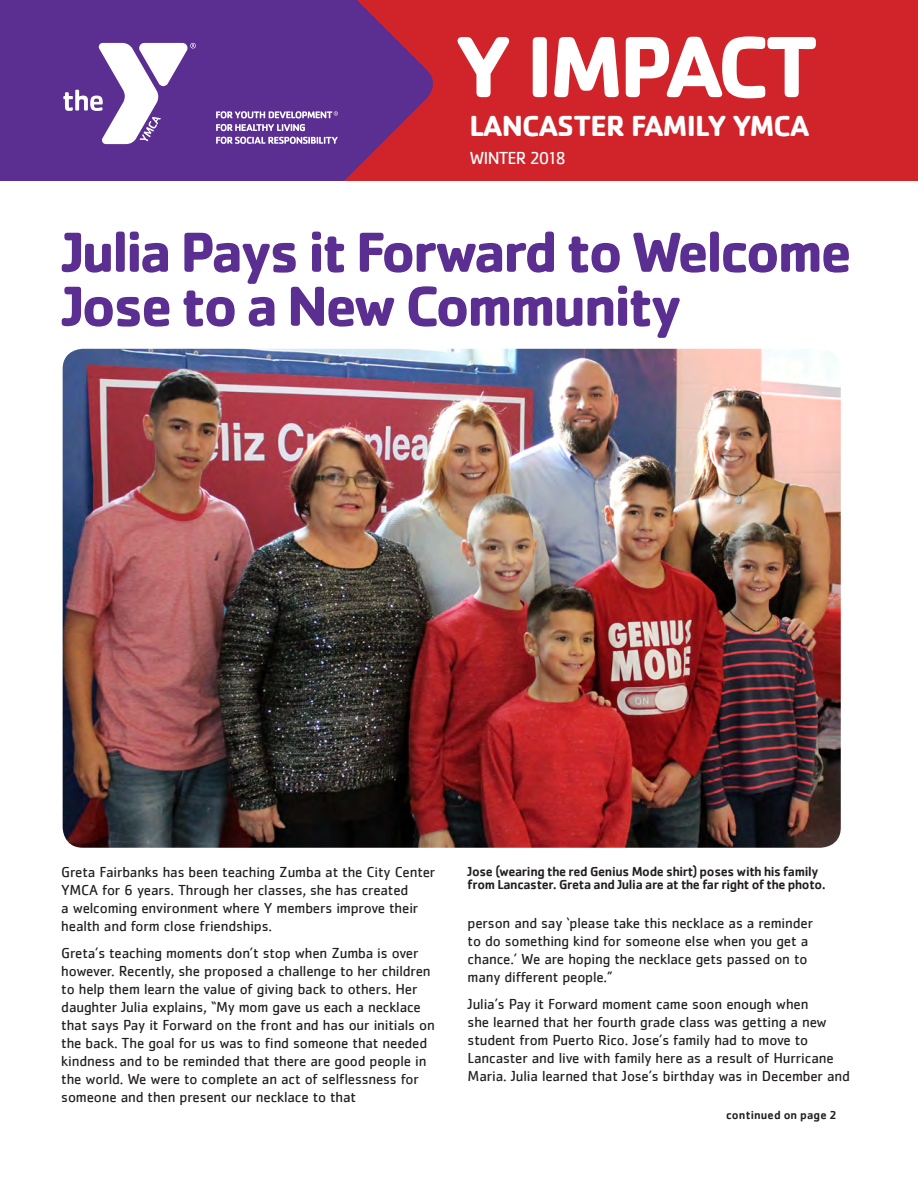
<style>
.page{position:relative;width:918px;height:1188px;background:#fff}
.page>*{position:absolute;margin:0;border:0;box-sizing:border-box;transform-origin:0 0}
.body_copy{font:700 90px "Cachet";letter-spacing:-.045em;color:#fff}
.body_copy-2{font:700 58.5px/54px "Cachet";letter-spacing:-.05em;color:#5b2e91}
.body_copy-3{font:700 30px "Cachet";letter-spacing:-.025em;color:#fff}
.body_copy-4{font:18px "Cachet";letter-spacing:-.05em;color:#fff}
.Body_Copy{font:15px/18px "Cachet";letter-spacing:-.01em;color:#231f20}
.Photo_caption{font:500 13.5px/13.5px "Cachet";letter-spacing:-.025em;color:#231f20}
.body_copy-5{font:500 12px "Cachet";letter-spacing:.01em;color:#231f20}
</style>
<div class="page">
<div style="left:26px;top:0;width:892px;height:186px;background:#d1232a"></div>
<svg style="left:0;top:0;width:433px;height:181px;background:#682c85"></svg>
<svg style="left:63px;top:43px;width:133px;height:101px;background:#997dbb"></svg>
<svg style="left:216px;top:124px;width:89px;height:7px"></svg>
<svg style="left:216px;top:137px;width:122px;height:7px"></svg>
<svg style="left:216px;top:111px;width:122px;height:7px"></svg>
<div style="left:0;top:181px;width:918px;height:149px;background:#fff"></div>
<img style="left:63px;top:349px;width:778px;height:499px">
<p class="body_copy" style="left:455px;top:9px;width:365px">Y IMPACT</p>
<p class="body_copy-3" style="left:469px;top:107px;width:342px">LANCASTER FAMILY YMCA</p>
<p class="body_copy-4" style="left:469px;top:148px;width:98px">WINTER 2018</p>
<p class="body_copy-2" style="left:63px;top:223px;width:791px">Julia Pays it Forward to Welcome<br>Jose to a New Community</p>
<p class="Body_Copy" style="left:61px;top:862px;width:376px">Greta Fairbanks has been teaching Zumba at the City Center YMCA for 6 years. Through her classes, she has created<br>a welcoming environment where Y members improve their health and form close friendships.</p>
<p class="Body_Copy" style="left:61px;top:943px;width:375px">Greta’s teaching moments don’t stop when Zumba is over however. Recently, she proposed a challenge to her children to help them learn the value of giving back to others. Her daughter Julia explains, “My mom gave us each a necklace that says Pay it Forward on the front and has our initials on the back. The goal for us was to find someone that needed kindness and to be reminded that there are good people in the world. We were to complete an act of selflessness for someone and then present our necklace to that</p>
<p class="Photo_caption" style="left:468px;top:864px;width:360px">Jose (wearing the red Genius Mode shirt) poses with his family from Lancaster. Greta and Julia are at the far right of the photo.</p>
<p class="Body_Copy" style="left:468px;top:914px;width:347px">person and say ‘please take this necklace as a reminder to do something kind for someone else when you get a chance.’ We are hoping the necklace gets passed on to many different people.”</p>
<p class="Body_Copy" style="left:468px;top:995px;width:384px">Julia’s Pay it Forward moment came soon enough when<br>she learned that her fourth grade class was getting a new student from Puerto Rico. Jose’s family had to move to Lancaster and live with family here as a result of Hurricane Maria. Julia learned that Jose’s birthday was in December and</p>
<p class="body_copy-5" style="left:726px;top:1107px;width:112px">continued on page 2</p>
</div>
